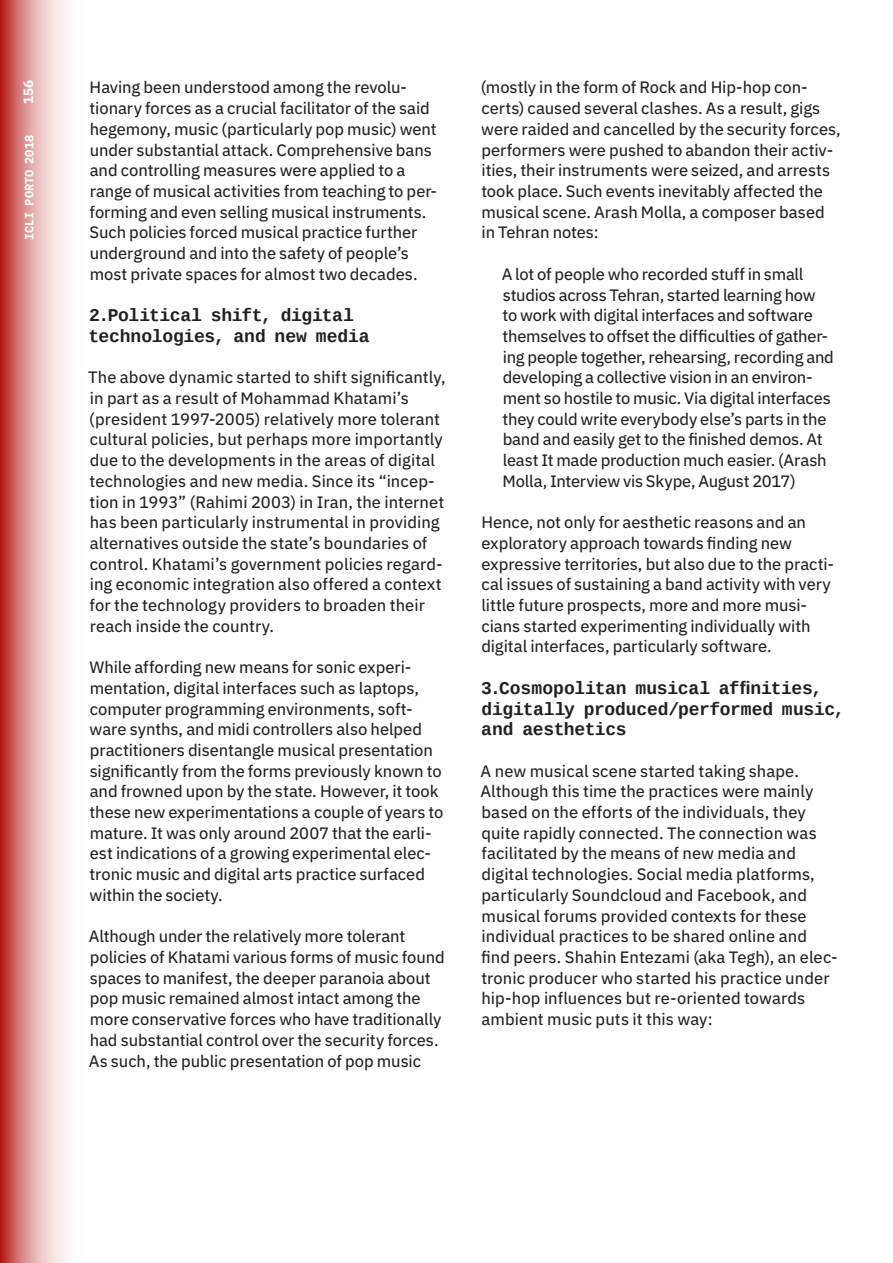
<style>
.page{position:relative;width:893px;height:1263px;background:#fff}
.page>*{position:absolute;margin:0;border:0;box-sizing:border-box;transform-origin:0 0}
.subtitle{font:700 18px/20.7px "Cousine";letter-spacing:-.015em;color:#231f20}
.Text{font:16.5px/20.7px "IBM Plex Sans Text";color:#231f20}
.Citação{font:16.5px/20.7px "IBM Plex Sans Text";letter-spacing:-.015em;color:#231f20}
.t1{font:700 13.5px "IBM Plex Mono";color:#fff}
.t2{font:700 12px "IBM Plex Mono";color:#fff}
</style>
<div class="page">
<svg style="left:0;top:0;width:65px;height:1263px;background:#de9897"></svg>
<p class="t1" style="left:18px;top:104px;width:26px;rotate:-90deg">156</p>
<p class="Text" style="left:89px;top:76px;width:349px">Having been understood among the revolu&shy;tionary forces as a crucial facilitator of the said hegemony, music (particularly pop music) went under substantial attack. Comprehensive bans and controlling measures were applied to a range of musical activities from teaching to per&shy;forming and even selling musical instruments.<br>Such policies forced musical practice further underground and into the safety of people’s most private spaces for almost two decades.</p>
<p class="subtitle" style="left:88px;top:305px;width:283px">2.Political shift, digital technologies, and new media</p>
<p class="Text" style="left:88px;top:366px;width:359px">The above dynamic started to shift significantly, in part as a result of Mohammad Khatami’s (president 1997-2005) relatively more tolerant cultural policies, but perhaps more importantly due to the developments in the areas of digital technologies and new media. Since its “incep&shy;tion in 1993” (Rahimi 2003) in Iran, the internet has been particularly instrumental in providing alternatives outside the state’s boundaries of control. Khatami’s government policies regard&shy;ing economic integration also offered a context for the technology providers to broaden their reach inside the country.</p>
<p class="Text" style="left:89px;top:656px;width:355px">While affording new means for sonic experi&shy;mentation, digital interfaces such as laptops, computer programming environments, soft&shy;ware synths, and midi controllers also helped practitioners disentangle musical presentation significantly from the forms previously known to and frowned upon by the state. However, it took these new experimentations a couple of years to mature. It was only around 2007 that the earli&shy;est indications of a growing experimental elec&shy;tronic music and digital arts practice surfaced within the society.</p>
<p class="Text" style="left:89px;top:925px;width:358px">Although under the relatively more tolerant policies of Khatami various forms of music found spaces to manifest, the deeper paranoia about pop music remained almost intact among the more conservative forces who have traditionally had substantial control over the security forces.<br>As such, the public presentation of pop music</p>
<p class="t2" style="left:20px;top:240px;width:107px;rotate:-90deg">ICLI PORTO 2018</p>
<p class="Text" style="left:481px;top:76px;width:361px">(mostly in the form of Rock and Hip-hop con&shy;certs) caused several clashes. As a result, gigs were raided and cancelled by the security forces, performers were pushed to abandon their activ&shy;ities, their instruments were seized, and arrests took place. Such events inevitably affected the musical scene. Arash Molla, a composer based in Tehran notes:</p>
<p class="Citação" style="left:502px;top:262px;width:334px">A lot of people who recorded stuff in small studios across Tehran, started learning how<br>to work with digital interfaces and software themselves to offset the difficulties of gather&shy;ing people together, rehearsing, recording and developing a collective vision in an environ&shy;ment so hostile to music. Via digital interfaces they could write everybody else’s parts in the band and easily get to the finished demos. At least It made production much easier. (Arash Molla, Interview vis Skype, August 2017)</p>
<p class="Text" style="left:481px;top:511px;width:354px">Hence, not only for aesthetic reasons and an exploratory approach towards finding new expressive territories, but also due to the practi&shy;cal issues of sustaining a band activity with very little future prospects, more and more musi&shy;cians started experimenting individually with digital interfaces, particularly software.</p>
<p class="subtitle" style="left:481px;top:678px;width:365px">3.Cosmopolitan musical affinities, digitally produced/performed music, and aesthetics</p>
<p class="Text" style="left:481px;top:759px;width:359px">A new musical scene started taking shape.<br>Although this time the practices were mainly based on the efforts of the individuals, they quite rapidly connected. The connection was facilitated by the means of new media and digital technologies. Social media platforms, particularly Soundcloud and Facebook, and musical forums provided contexts for these individual practices to be shared online and find peers. Shahin Entezami (aka Tegh), an elec&shy;tronic producer who started his practice under hip-hop influences but re-oriented towards ambient music puts it this way:</p>
</div>
